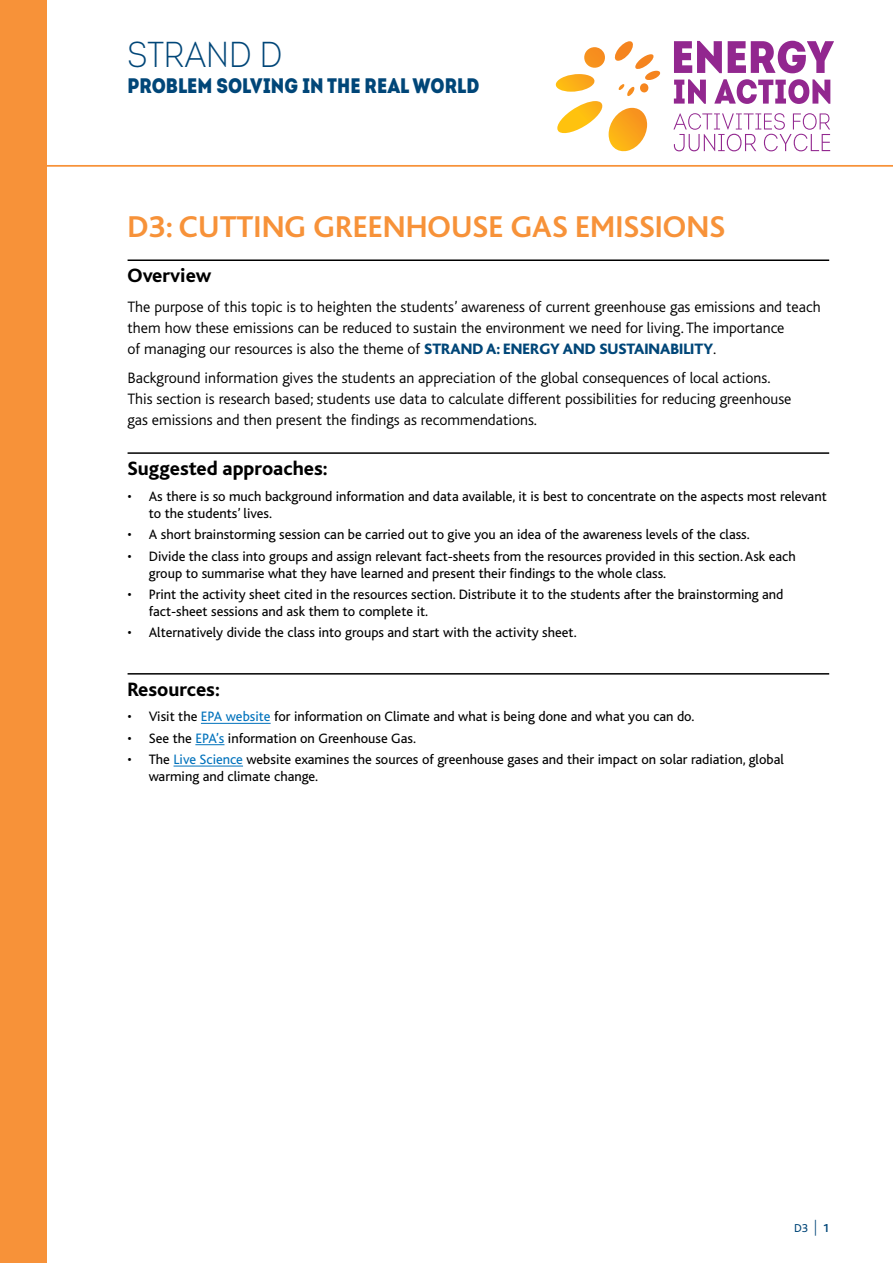
<style>
.page{position:relative;width:893px;height:1263px;background:#fff}
.page>*{position:absolute;margin:0;border:0;box-sizing:border-box;transform-origin:0 0}
.t1{font:36px "Intro Cond Light Free";color:#004678}
.t2{font:700 31.5px "Bliss";color:#f79239}
.t3{font:21px "Intro Cond Black Free";color:#004678}
.t4{font:800 20.25px "Bliss";color:#000}
.t5{font:300 15.75px/21px "Bliss";color:#000}
.t6{font:14.25px/17.1px "Bliss";color:#000}
.t7{font:12px "Bliss";color:#004678}
.s1{font-weight:800;color:#004678}
.s2{color:#0072bc}
.s3{font-weight:300;font-size:15.6px}
.s4{font-weight:700}
</style>
<div class="page">
<hr style="left:0;top:165px;width:893px;height:2px;background:#f79239">
<div style="left:0;top:0;width:47px;height:1263px;background:#f79239"></div>
<svg style="left:673px;top:113px;width:157px;height:38px"></svg>
<svg style="left:674px;top:41px;width:48px;height:32px"></svg>
<svg style="left:728px;top:41px;width:106px;height:32px"></svg>
<svg style="left:674px;top:79px;width:32px;height:25px"></svg>
<svg style="left:714px;top:79px;width:116px;height:25px"></svg>
<svg style="left:555px;top:41px;width:105px;height:111px"></svg>
<hr style="left:128px;top:259px;width:701px;height:2px;background:#000">
<hr style="left:128px;top:452px;width:701px;height:2px;background:#000">
<hr style="left:128px;top:673px;width:701px;height:2px;background:#000">
<hr style="left:201px;top:723px;width:70px;height:1px;background:#0072bc">
<svg style="left:195px;top:744px;width:29px;height:1px"></svg>
<hr style="left:174px;top:766px;width:69px;height:1px;background:#0072bc">
<h1 class="t1" style="left:128px;top:33px;width:156px">STRAND D</h1>
<h3 class="t3" style="left:128px;top:71px;width:353px">PROBLEM SOLVING IN THE REAL WORLD</h3>
<h2 class="t2" style="left:128px;top:210px;width:599px">D3: CUTTING GREENHOUSE GAS EMISSIONS</h2>
<h3 class="t4" style="left:128px;top:265px;width:85px">Overview</h3>
<p class="t5" style="left:128px;top:296px;width:695px">The purpose of this topic is to heighten the students’ awareness of current greenhouse gas emissions and teach them how these emissions can be reduced to sustain the environment we need for living. The importance<br>of managing our resources is also the theme of <span class="s1">STRAND A: ENERGY AND SUSTAINABILITY</span>.</p>
<p class="t5" style="left:128px;top:368px;width:665px">Background information gives the students an appreciation of the global consequences of local actions.<br>This section is research based; students use data to calculate different possibilities for reducing greenhouse gas emissions and then present the findings as recommendations.</p>
<h3 class="t4" style="left:128px;top:458px;width:202px">Suggested approaches:</h3>
<p class="t6" style="left:149px;top:488px;width:679px;text-indent:-21px">• As there is so much background information and data available, it is best to concentrate on the aspects most relevant to the students’ lives.</p>
<p class="t6" style="left:128px;top:526px;width:624px">• A short brainstorming session can be carried out to give you an idea of the awareness levels of the class.</p>
<p class="t6" style="left:149px;top:548px;width:648px;text-indent:-21px">• Divide the class into groups and assign relevant fact-sheets from the resources provided in this section. Ask each group to summarise what they have learned and present their findings to the whole class.</p>
<p class="t6" style="left:149px;top:586px;width:636px;text-indent:-21px">• Print the activity sheet cited in the resources section. Distribute it to the students after the brainstorming and fact-sheet sessions and ask them to complete it.</p>
<p class="t6" style="left:128px;top:624px;width:451px">• Alternatively divide the class into groups and start with the activity sheet.</p>
<h3 class="t4" style="left:128px;top:679px;width:94px">Resources:</h3>
<p class="t6" style="left:128px;top:708px;width:568px">• Visit the <span class="s2">EPA website</span> for information on Climate and what is being done and what you can do.</p>
<p class="t6" style="left:128px;top:730px;width:290px">• See the <span class="s2">EPA’s</span> information on Greenhouse Gas.</p>
<p class="t6" style="left:149px;top:751px;width:636px;text-indent:-21px">• The <span class="s2">Live Science</span> website examines the sources of greenhouse gases and their impact on solar radiation, global warming and climate change.</p>
<p class="t7" style="left:794px;top:1221px;width:36px">D3 <span class="s3">|</span> <span class="s4">1</span></p>
</div>
